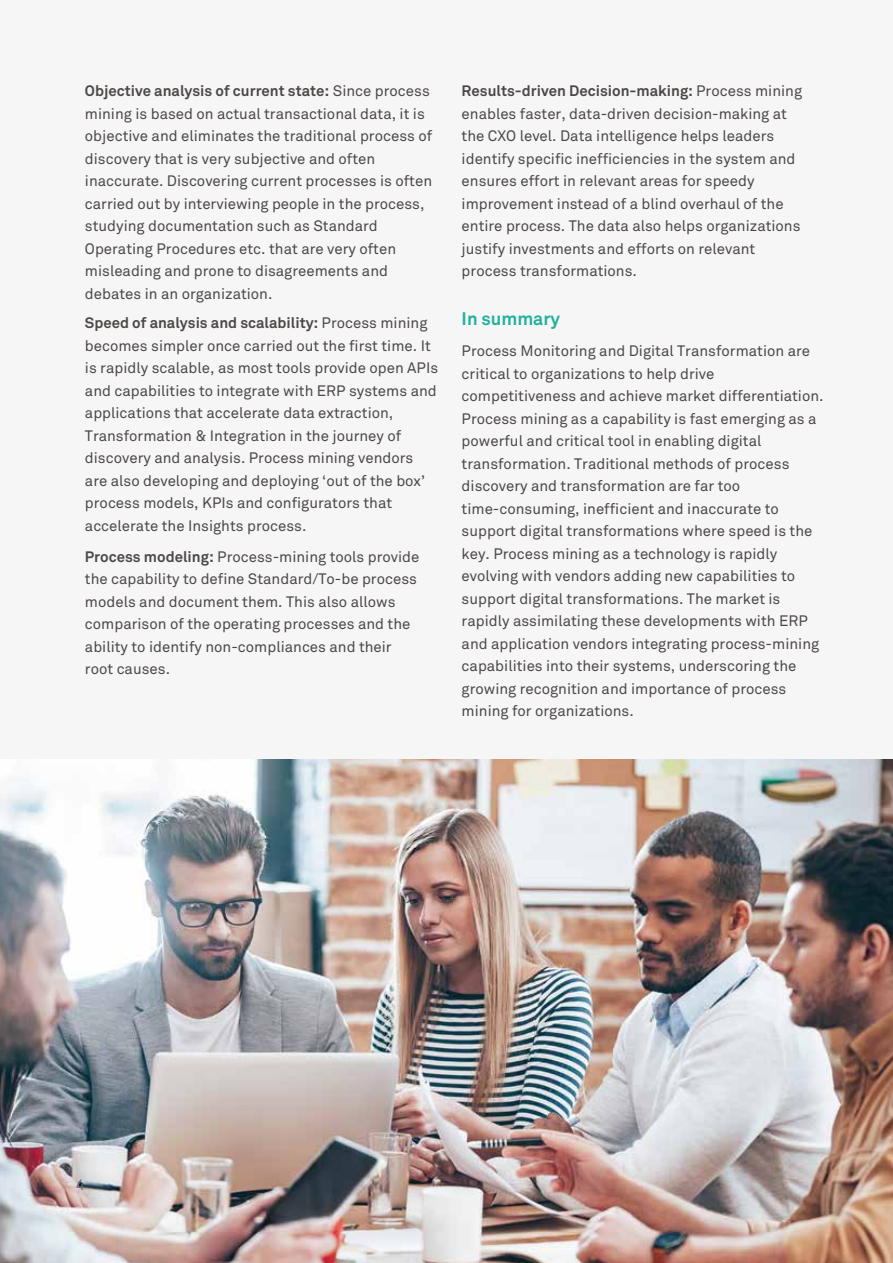
<style>
.page{position:relative;width:893px;height:1263px;background:#f6f6f6}
.page>*{position:absolute;margin:0;border:0;box-sizing:border-box;transform-origin:0 0}
.t1{font:700 18px "Wipro Akkurat";color:#21b19b}
.t2{font:15px/22.5px "Wipro Akkurat";color:#4d4848}
.t3{font:15px "Wipro Akkurat";color:#666766}
.s1{font-weight:700}
</style>
<div class="page">
<img style="left:0;top:760px;width:893px;height:503px">
<p class="t2" style="left:85px;top:80px;width:349px"><span class="s1">Objective analysis of current state:</span> Since process mining is based on actual transactional data, it is objective and eliminates the traditional process of discovery that is very subjective and often inaccurate. Discovering current processes is often carried out by interviewing people in the process, studying documentation such as Standard Operating Procedures etc. that are very often misleading and prone to disagreements and debates in an organization.</p>
<p class="t2" style="left:462px;top:80px;width:342px"><span class="s1">Results-driven Decision-making:</span> Process mining enables faster, data-driven decision-making at the CXO level. Data intelligence helps leaders identify specific inefficiencies in the system and ensures effort in relevant areas for speedy improvement instead of a blind overhaul of the entire process. The data also helps organizations justify investments and efforts on relevant process transformations.</p>
<p class="t2" style="left:85px;top:312px;width:355px"><span class="s1">Speed of analysis and scalability:</span> Process mining becomes simpler once carried out the first time. It is rapidly scalable, as most tools provide open APIs and capabilities to integrate with ERP systems and applications that accelerate data extraction, Transformation &amp; Integration in the journey of discovery and analysis. Process mining vendors are also developing and deploying ‘out of the box’ process models, KPIs and configurators that accelerate the Insights process.</p>
<p class="t2" style="left:85px;top:545px;width:336px"><span class="s1">Process modeling:</span> Process-mining tools provide the capability to define Standard/To-be process models and document them. This also allows comparison of the operating processes and the ability to identify non-compliances and their root causes.</p>
<p class="t1" style="left:462px;top:308px;width:100px">In summary</p>
<p class="t2" style="left:462px;top:340px;width:363px">Process Monitoring and Digital Transformation are critical to organizations to help drive competitiveness and achieve market differentiation.<br>Process mining as a capability is fast emerging as a powerful and critical tool in enabling digital transformation. Traditional methods of process discovery and transformation are far too time-consuming, inefficient and inaccurate to support digital transformations where speed is the key. Process mining as a technology is rapidly evolving with vendors adding new capabilities to support digital transformations. The market is rapidly assimilating these developments with ERP and application vendors integrating process-mining capabilities into their systems, underscoring the growing recognition and importance of process mining for organizations.</p>
<p class="t3" style="left:76px;top:1175px;width:10px">4</p>
</div>
